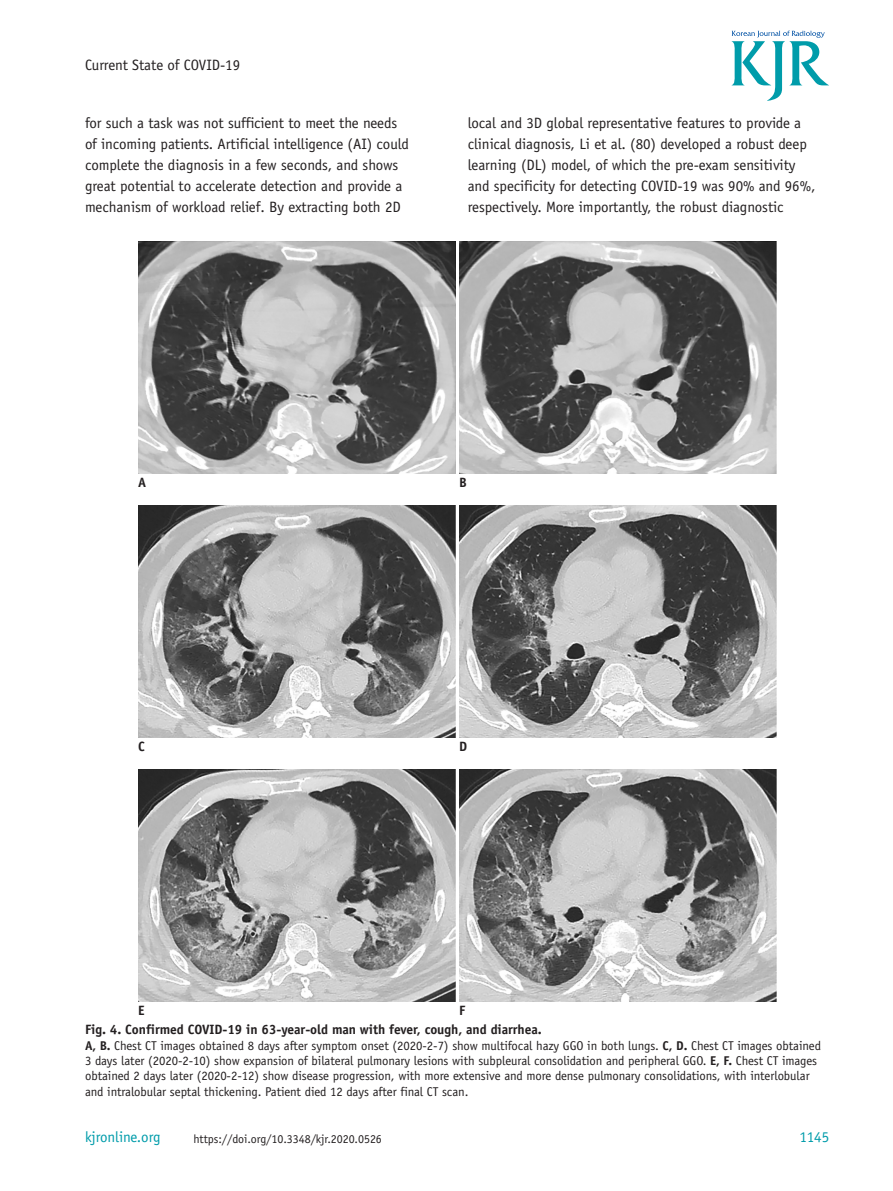
<style>
.page{position:relative;width:893px;height:1191px;background:#fff}
.page>*{position:absolute;margin:0;border:0;box-sizing:border-box;transform-origin:0 0}
.t1{font:15px/21px "Officina Sans Std";letter-spacing:-.005em;color:#231f20}
.t2{font:15px "Officina Sans Std";letter-spacing:-.005em;color:#009caa}
.t3{font:700 13.5px "Officina Sans Std";letter-spacing:-.005em;color:#231f20}
.t4{font:12.75px/15.3px "Officina Sans Std";letter-spacing:-.005em;color:#231f20}
.t5{font:12px "Officina Sans Std";letter-spacing:-.005em;color:#231f20}
.s1{font-weight:700}
</style>
<div class="page">
<svg style="left:732px;top:31px;width:97px;height:70px"></svg>
<img style="left:138px;top:241px;width:317px;height:232px">
<img style="left:138px;top:505px;width:317px;height:232px">
<img style="left:138px;top:769px;width:317px;height:232px">
<img style="left:459px;top:241px;width:317px;height:232px">
<img style="left:459px;top:505px;width:317px;height:232px">
<img style="left:459px;top:769px;width:317px;height:232px">
<p class="t1" style="left:85px;top:54px;width:157px">Current State of COVID-19</p>
<p class="t1" style="left:85px;top:112px;width:326px">for such a task was not sufficient to meet the needs of incoming patients. Artificial intelligence (AI) could complete the diagnosis in a few seconds, and shows great potential to accelerate detection and provide a mechanism of workload relief. By extracting both 2D</p>
<p class="t1" style="left:468px;top:112px;width:349px">local and 3D global representative features to provide a clinical diagnosis, Li et al. (80) developed a robust deep learning (DL) model, of which the pre-exam sensitivity and specificity for detecting COVID-19 was 90% and 96%, respectively. More importantly, the robust diagnostic</p>
<p class="t3" style="left:138px;top:474px;width:10px">A</p>
<p class="t3" style="left:459px;top:474px;width:9px">B</p>
<p class="t3" style="left:138px;top:738px;width:8px">C</p>
<p class="t3" style="left:459px;top:738px;width:10px">D</p>
<p class="t3" style="left:138px;top:1002px;width:8px">E</p>
<p class="t3" style="left:459px;top:1002px;width:8px">F</p>
<p class="t3" style="left:85px;top:1021px;width:458px">Fig. 4. Confirmed COVID-19 in 63-year-old man with fever, cough, and diarrhea.</p>
<p class="t4" style="left:85px;top:1038px;width:737px"><span class="s1">A, B.</span> Chest CT images obtained 8 days after symptom onset (2020-2-7) show multifocal hazy GGO in both lungs. <span class="s1">C, D.</span> Chest CT images obtained 3 days later (2020-2-10) show expansion of bilateral pulmonary lesions with subpleural consolidation and peripheral GGO. <span class="s1">E, F.</span> Chest CT images obtained 2 days later (2020-2-12) show disease progression, with more extensive and more dense pulmonary consolidations, with interlobular and intralobular septal thickening. Patient died 12 days after final CT scan.</p>
<p class="t2" style="left:85px;top:1128px;width:77px">kjronline.org</p>
<p class="t5" style="left:194px;top:1132px;width:190px">https://doi.org/10.3348/kjr.2020.0526</p>
<p class="t2" style="left:799px;top:1128px;width:31px">1145</p>
</div>
